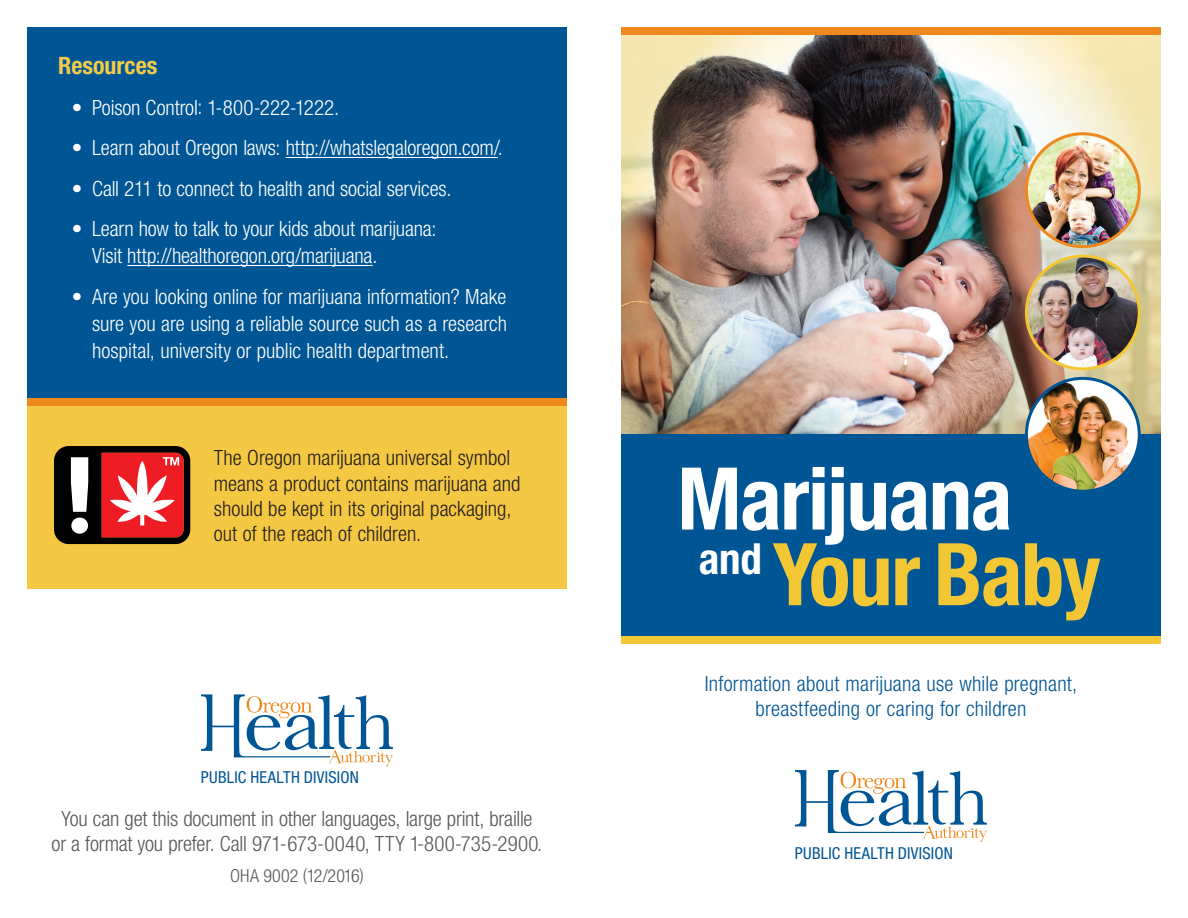
<style>
.page{position:relative;width:1188px;height:918px;background:#fff}
.page>*{position:absolute;margin:0;border:0;box-sizing:border-box;transform-origin:0 0}
.t1{font:700 condensed 86.7px/75.6px "Helvetica Neue LT Std";letter-spacing:-.015em;color:#fff}
.t2{font:700 condensed 24px "Helvetica Neue LT Std";color:#f4ca4b}
.t3{font:300 condensed 21px/27px "Helvetica Neue LT Std";letter-spacing:-.005em;color:#fff}
.t4{font:300 condensed 21px/25.2px "Helvetica Neue LT Std";color:#231f20}
.t5{font:300 condensed 21px/25.2px "Helvetica Neue LT Std";letter-spacing:-.01em;color:#57585a;text-align:center}
.t6{font:300 condensed 21px/25.2px "Helvetica Neue LT Std";letter-spacing:.01em;color:#005594;text-align:center}
.t7{font:300 condensed 18px "Helvetica Neue LT Std";letter-spacing:.005em;color:#57585a}
.t8{font:condensed 16.5px "Helvetica Neue LT Std";letter-spacing:.015em;color:#005594}
.s1{color:#f2c733}
</style>
<div class="page">
<div style="left:27px;top:27px;width:540px;height:376px;background:#005594"></div>
<div style="left:27px;top:401px;width:540px;height:188px;background:#f4c842"></div>
<img style="left:621px;top:35px;width:540px;height:399px">
<div style="left:621px;top:27px;width:540px;height:8px;background:#ed891d"></div>
<div style="left:27px;top:399px;width:540px;height:7px;background:#ed891d"></div>
<div style="left:621px;top:434px;width:540px;height:203px;background:#005594"></div>
<hr style="left:286px;top:157px;width:212px;height:1px;background:#fff">
<hr style="left:127px;top:265px;width:246px;height:1px;background:#fff">
<img style="left:1026px;top:378px;width:113px;height:113px;border-radius:56px">
<div style="left:1025px;top:377px;width:116px;height:116px;border:3px solid #005594;border-radius:50%"></div>
<img style="left:1026px;top:256px;width:113px;height:113px;border-radius:56px">
<div style="left:1025px;top:255px;width:116px;height:115px;border:3px solid #f2c733;border-radius:50%"></div>
<img style="left:1026px;top:134px;width:113px;height:113px;border-radius:56px">
<div style="left:1025px;top:132px;width:116px;height:116px;border:3px solid #ed891d;border-radius:50%"></div>
<svg style="left:201px;top:694px;width:192px;height:72px"></svg>
<svg style="left:795px;top:770px;width:192px;height:72px"></svg>
<div style="left:621px;top:636px;width:540px;height:8px;background:#f2c733"></div>
<svg style="left:54px;top:446px;width:136px;height:98px;background:#964444"></svg>
<p class="t2" style="left:58px;top:51px;width:101px">Resources</p>
<p class="t3" style="left:72px;top:94px;width:269px">• Poison Control: 1-800-222-1222.</p>
<p class="t3" style="left:72px;top:134px;width:432px">• Learn about Oregon laws: http://whatslegaloregon.com/.</p>
<p class="t3" style="left:72px;top:175px;width:381px">• Call 211 to connect to health and social services.</p>
<p class="t3" style="left:92px;top:215px;width:346px;text-indent:-20px">• Learn how to talk to your kids about marijuana:<br>Visit http://healthoregon.org/marijuana.</p>
<p class="t3" style="left:92px;top:283px;width:417px;text-align:justify;text-indent:-20px">• Are you looking online for marijuana information? Make sure you are using a reliable source such as a research hospital, university or public health department.</p>
<p class="t4" style="left:214px;top:445px;width:308px">The Oregon marijuana universal symbol means a product contains marijuana and should be kept in its original packaging, out of the reach of children.</p>
<p class="t8" style="left:201px;top:768px;width:160px">PUBLIC HEALTH DIVISION</p>
<p class="t5" style="left:52px;top:806px;width:492px">You can get this document in other languages, large print, braille or a format you prefer. Call 971-673-0040, TTY 1-800-735-2900.</p>
<p class="t7" style="left:230px;top:866px;width:135px">OHA 9002 (12/2016)</p>
<h1 class="t1" style="left:677px;top:460px;width:425px">Marijuana<br><sup>and</sup> <span class="s1">Your Baby</span></h1>
<p class="t6" style="left:705px;top:671px;width:374px">Information about marijuana use while pregnant, breastfeeding or caring for children</p>
<p class="t8" style="left:795px;top:844px;width:160px">PUBLIC HEALTH DIVISION</p>
</div>
